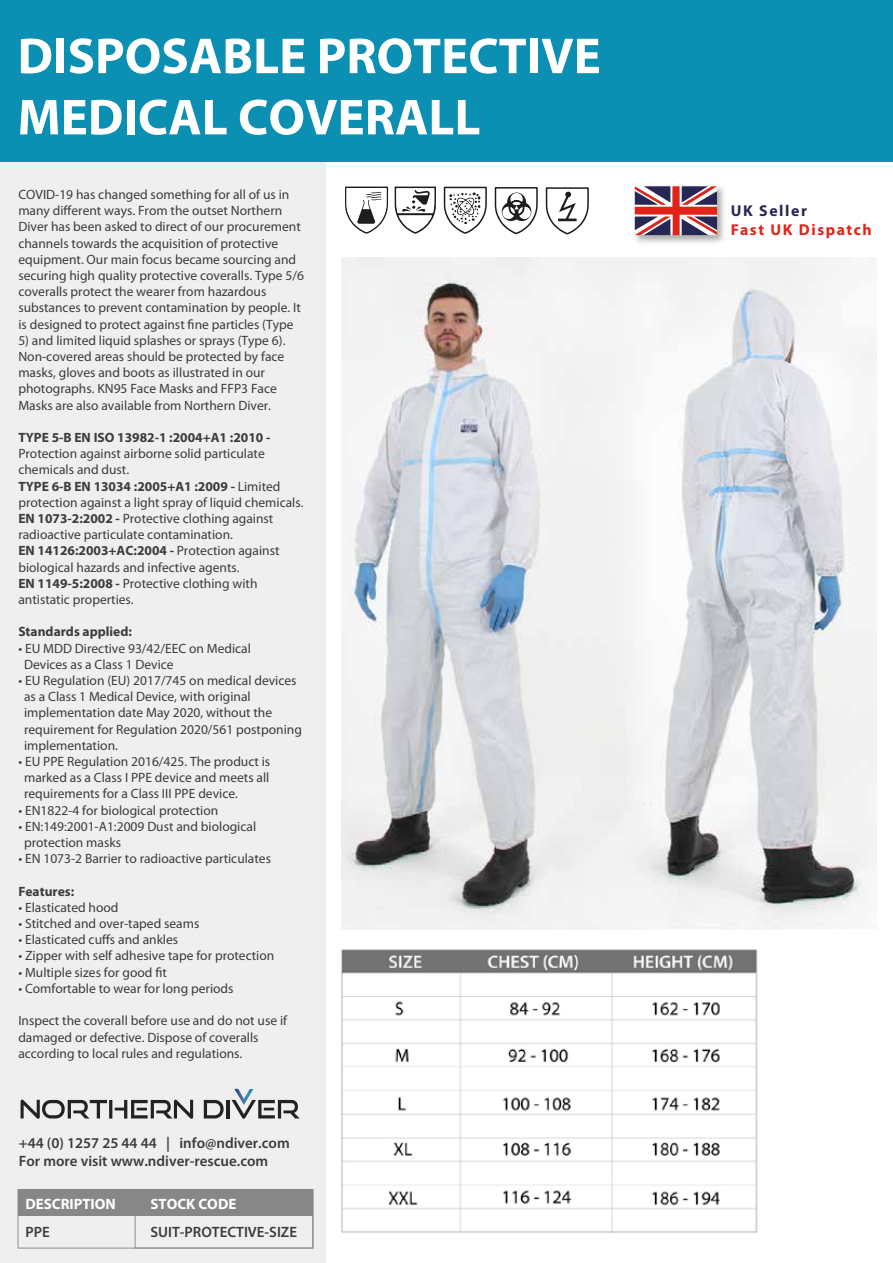
<style>
.page{position:relative;width:893px;height:1263px;background:#fff}
.page>*{position:absolute;margin:0;border:0;box-sizing:border-box;transform-origin:0 0}
.t1{font:700 51px/61.2px "Myriad Pro";color:#fff}
.t2{font:700 15.75px "Myriad Pro";letter-spacing:.1em;color:#e42217}
.t3{font:700 15.75px "Myriad Pro";letter-spacing:.1em;color:#272755}
.t4{font:600 15px/18px "Myriad Pro";color:#3c3c3b}
.t5{font:700 15px "Myriad Pro";color:#fff}
.t6{font:13.5px/16.2px "Myriad Pro";color:#3c3c3b}
.t7{font:700 13.5px "Myriad Pro";color:#3c3c3b}
.s1{font-weight:700}
</style>
<div class="page">
<img style="left:634px;top:186px;width:90px;height:57px">
<svg style="left:635px;top:186px;width:82px;height:49px"></svg>
<div style="left:0;top:0;width:326px;height:1262px;background:#efefef"></div>
<div style="left:0;top:0;width:893px;height:161px;background:#0b90b3"></div>
<div style="left:135px;top:1189px;width:178px;height:59px;border:1px solid #8c8f90"></div>
<div style="left:18px;top:1189px;width:295px;height:26px;background:#878787"></div>
<svg style="left:21px;top:1100px;width:172px;height:19px"></svg>
<svg style="left:204px;top:1100px;width:20px;height:18px"></svg>
<hr style="left:226px;top:1100px;width:4px;height:18px;background:#212222">
<svg style="left:231px;top:1089px;width:69px;height:30px"></svg>
<img style="left:342px;top:257px;width:534px;height:673px">
<img style="left:341px;top:949px;width:417px;height:284px">
<svg style="left:345px;top:187px;width:43px;height:47px"></svg>
<svg style="left:395px;top:187px;width:41px;height:47px"></svg>
<svg style="left:444px;top:187px;width:43px;height:47px"></svg>
<svg style="left:495px;top:187px;width:43px;height:47px"></svg>
<svg style="left:546px;top:187px;width:43px;height:47px"></svg>
<h1 class="t1" style="left:18px;top:26px;width:585px">DISPOSABLE PROTECTIVE<br>MEDICAL COVERALL</h1>
<p class="t6" style="left:18px;top:187px;width:287px">COVID-19 has changed something for all of us in many different ways. From the outset Northern Diver has been asked to direct of our procurement channels towards the acquisition of protective equipment. Our main focus became sourcing and securing high quality protective coveralls. Type 5/6 coveralls protect the wearer from hazardous substances to prevent contamination by people. It is designed to protect against fine particles (Type</p>
<p class="t6" style="left:18px;top:332px;width:269px">5) and limited liquid splashes or sprays (Type 6).<br>Non-covered areas should be protected by face masks, gloves and boots as illustrated in our photographs. KN95 Face Masks and FFP3 Face Masks are also available from Northern Diver.</p>
<p class="t7" style="left:18px;top:430px;width:254px">TYPE 5-B EN ISO 13982-1 :2004+A1 :2010 -</p>
<p class="t6" style="left:18px;top:446px;width:287px">Protection against airborne solid particulate chemicals and dust.<br><span class="s1">TYPE 6-B EN 13034 :2005+A1 :2009 -</span> Limited protection against a light spray of liquid chemicals.<br><span class="s1">EN 1073-2:2002 -</span> Protective clothing against radioactive particulate contamination.<br><span class="s1">EN 14126:2003+AC:2004 -</span> Protection against biological hazards and infective agents.<br><span class="s1">EN 1149-5:2008 -</span> Protective clothing with antistatic properties.</p>
<p class="t7" style="left:18px;top:624px;width:115px">Standards applied:</p>
<p class="t6" style="left:24px;top:640px;width:228px;text-indent:-6px">• EU MDD Directive 93/42/EEC on Medical<br>Devices as a Class 1 Device</p>
<p class="t6" style="left:24px;top:673px;width:279px;text-indent:-6px">• EU Regulation (EU) 2017/745 on medical devices as a Class 1 Medical Device, with original implementation date May 2020, without the requirement for Regulation 2020/561 postponing implementation.</p>
<p class="t6" style="left:24px;top:754px;width:248px;text-align:justify;text-indent:-6px">• EU PPE Regulation 2016/425. The product is marked as a Class I PPE device and meets all requirements for a Class III PPE device.</p>
<p class="t6" style="left:18px;top:802px;width:201px">• EN1822-4 for biological protection</p>
<p class="t6" style="left:24px;top:818px;width:234px;text-indent:-6px">• EN:149:2001-A1:2009 Dust and biological protection masks</p>
<p class="t6" style="left:18px;top:851px;width:254px">• EN 1073-2 Barrier to radioactive particulates</p>
<p class="t7" style="left:18px;top:883px;width:57px">Features:</p>
<p class="t6" style="left:18px;top:899px;width:102px">• Elasticated hood</p>
<p class="t6" style="left:18px;top:916px;width:183px">• Stitched and over-taped seams</p>
<p class="t6" style="left:18px;top:932px;width:161px">• Elasticated cuffs and ankles</p>
<p class="t6" style="left:18px;top:948px;width:257px">• Zipper with self adhesive tape for protection</p>
<p class="t6" style="left:18px;top:964px;width:150px">• Multiple sizes for good fit</p>
<p class="t6" style="left:18px;top:980px;width:217px">• Comfortable to wear for long periods</p>
<p class="t6" style="left:18px;top:1013px;width:270px">Inspect the coverall before use and do not use if damaged or defective. Dispose of coveralls according to local rules and regulations.</p>
<p class="t4" style="left:19px;top:1134px;width:272px">+44 (0) 1257 25 44 44 | info@ndiver.com<br>For more visit www.ndiver-rescue.com</p>
<p class="t5" style="left:25px;top:1195px;width:92px">DESCRIPTION</p>
<p class="t4" style="left:25px;top:1223px;width:26px">PPE</p>
<p class="t5" style="left:150px;top:1195px;width:87px">STOCK CODE</p>
<p class="t4" style="left:150px;top:1223px;width:148px">SUIT-PROTECTIVE-SIZE</p>
<p class="t3" style="left:731px;top:202px;width:78px">UK Seller</p>
<p class="t2" style="left:731px;top:221px;width:143px">Fast UK Dispatch</p>
</div>
